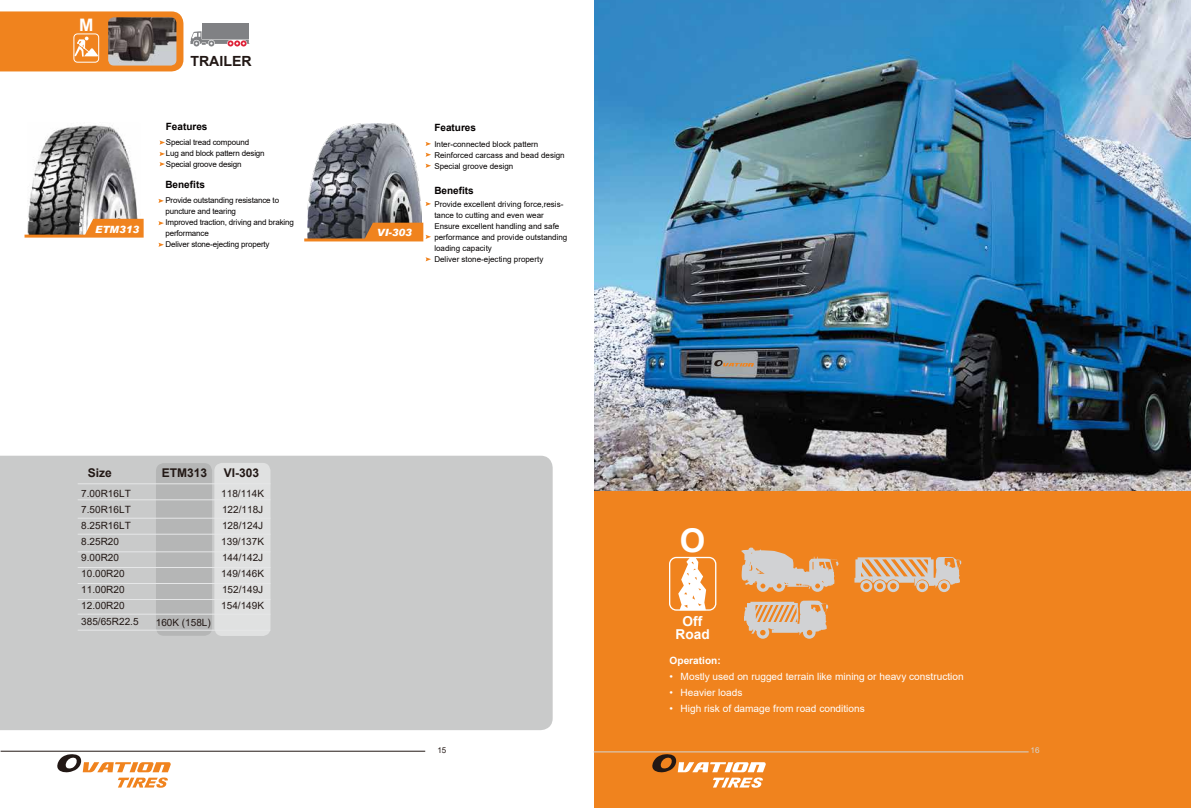
<style>
.page{position:relative;width:1191px;height:808px;background:#fff}
.page>*{position:absolute;margin:0;border:0;box-sizing:border-box;transform-origin:0 0}
.t1{font:700 32.7px "Arial";color:#fff}
.t2{font:700 17.2px "Arial";color:#fff}
.t3{font:700 14px "Arial";color:#221815}
.t4{font:700 13.6px/13.6px "Arial";color:#fff;text-align:center}
.t5{font:700 12px "Arial";color:#221815}
.t6{font:10px/16px "Arial";color:#221815}
.t7{font:10px "Arial";color:#fff}
.t8{font:700 10px "Arial";color:#040000}
.t9{font:italic 900 10px "Arial";color:#fff}
.t10{font:700 10px "Arial";color:#fff}
.t11{font:8px/11px "Arial";color:#040000}
.t12{font:8px/11px "Arial";letter-spacing:-.02em;color:#040000}
.t13{font:8px "Arial";color:#221815}
.t14{font:8px "Arial";color:#d3d6d5}
</style>
<div class="page">
<img style="left:28px;top:125px;width:110px;height:94px">
<div style="left:594px;top:0;width:597px;height:808px;background:#f0831e"></div>
<img style="left:594px;top:0;width:597px;height:491px">
<hr style="left:593px;top:752px;width:435px;height:1px;background:#d3d6d5">
<svg style="left:741px;top:547px;width:97px;height:45px"></svg>
<svg style="left:744px;top:600px;width:84px;height:39px"></svg>
<svg style="left:854px;top:557px;width:107px;height:35px"></svg>
<div style="left:669px;top:557px;width:47px;height:54px;border:1px solid #fff;border-radius:7px"></div>
<svg style="left:678px;top:558px;width:28px;height:52px"></svg>
<svg style="left:25px;top:219px;width:119px;height:19px;background:#af753f"></svg>
<svg style="left:159px;top:140px;width:6px;height:5px"></svg>
<svg style="left:159px;top:152px;width:6px;height:4px"></svg>
<svg style="left:159px;top:162px;width:6px;height:4px"></svg>
<svg style="left:158px;top:199px;width:6px;height:4px"></svg>
<svg style="left:158px;top:243px;width:6px;height:4px"></svg>
<svg style="left:158px;top:221px;width:6px;height:4px"></svg>
<hr style="left:1px;top:751px;width:424px;height:1px;background:#221815">
<div style="left:0;top:456px;width:552px;height:274px;background:#c9caca"></div>
<div style="left:156px;top:463px;width:56px;height:173px;background:#b5b6b6;border-radius:8px"></div>
<svg style="left:0;top:11px;width:183px;height:60px;background:#f08929"></svg>
<img style="left:108px;top:17px;width:68px;height:49px">
<div style="left:202px;top:23px;width:47px;height:16px;background:#808184"></div>
<svg style="left:190px;top:31px;width:59px;height:15px"></svg>
<div style="left:214px;top:463px;width:56px;height:173px;background:#e0e1e1;border-radius:8px"></div>
<hr style="left:78px;top:483px;width:192px;height:1px;background:#e6e7e8">
<img style="left:307px;top:123px;width:114px;height:100px">
<svg style="left:425px;top:142px;width:6px;height:4px"></svg>
<svg style="left:425px;top:153px;width:6px;height:4px"></svg>
<svg style="left:425px;top:164px;width:6px;height:4px"></svg>
<svg style="left:425px;top:202px;width:6px;height:4px"></svg>
<svg style="left:304px;top:223px;width:127px;height:18px;background:#a87343"></svg>
<svg style="left:425px;top:257px;width:6px;height:4px"></svg>
<hr style="left:78px;top:518px;width:192px;height:1px;background:#e6e7e8">
<hr style="left:78px;top:534px;width:192px;height:1px;background:#e6e7e8">
<hr style="left:78px;top:551px;width:192px;height:1px;background:#e6e7e8">
<hr style="left:78px;top:567px;width:192px;height:1px;background:#e6e7e8">
<hr style="left:78px;top:583px;width:192px;height:1px;background:#e6e7e8">
<hr style="left:78px;top:599px;width:192px;height:1px;background:#e6e7e8">
<hr style="left:78px;top:614px;width:192px;height:1px;background:#e6e7e8">
<hr style="left:78px;top:630px;width:192px;height:1px;background:#e6e7e8">
<hr style="left:78px;top:499px;width:192px;height:1px;background:#e6e7e8">
<svg style="left:57px;top:754px;width:114px;height:34px"></svg>
<svg style="left:652px;top:754px;width:114px;height:34px"></svg>
<svg style="left:714px;top:360px;width:40px;height:7px"></svg>
<h2 class="t2" style="left:79px;top:13px;width:16px">M</h2>
<p class="t9" style="left:95px;top:223px;width:45px">ETM313</p>
<h3 class="t3" style="left:190px;top:51px;width:63px">TRAILER</h3>
<p class="t8" style="left:166px;top:119px;width:43px">Features</p>
<p class="t12" style="left:166px;top:137px;width:100px">Special tread compound<br>Lug and block pattern design<br>Special groove design</p>
<p class="t12" style="left:165px;top:195px;width:130px">Provide outstanding resistance to puncture and tearing<br>Improved traction, driving and braking performance<br>Deliver stone-ejecting property</p>
<p class="t8" style="left:165px;top:177px;width:41px">Benefits</p>
<h3 class="t5" style="left:88px;top:465px;width:26px">Size</h3>
<h3 class="t5" style="left:162px;top:465px;width:47px">ETM313</h3>
<h3 class="t5" style="left:224px;top:465px;width:37px">VI-303</h3>
<p class="t6" style="left:221px;top:486px;width:44px;text-align:justify">118/114K 122/118J 128/124J 139/137K 144/142J 149/146K 152/149J 154/149K</p>
<p class="t6" style="left:81px;top:485px;width:59px">7.00R16LT<br>7.50R16LT<br>8.25R16LT<br>8.25R20<br>9.00R20<br>10.00R20<br>11.00R20<br>12.00R20<br>385/65R22.5</p>
<p class="t6" style="left:156px;top:614px;width:57px">160K (158L)</p>
<p class="t9" style="left:377px;top:227px;width:37px">VI-303</p>
<p class="t8" style="left:434px;top:121px;width:43px">Features</p>
<p class="t11" style="left:434px;top:138px;width:132px">Inter-connected block pattern<br>Reinforced carcass and bead design<br>Special groove design</p>
<p class="t11" style="left:434px;top:198px;width:135px">Provide excellent driving force,resis&shy;tance to cutting and even wear<br>Ensure excellent handling and safe performance and provide outstanding loading capacity<br>Deliver stone-ejecting property</p>
<p class="t8" style="left:434px;top:184px;width:41px">Benefits</p>
<h1 class="t1" style="left:680px;top:517px;width:27px">O</h1>
<h3 class="t4" style="left:675px;top:614px;width:36px">Off<br>Road</h3>
<p class="t10" style="left:669px;top:654px;width:53px">Operation:</p>
<p class="t7" style="left:669px;top:670px;width:295px">• Mostly used on rugged terrain like mining or heavy construction</p>
<p class="t7" style="left:669px;top:686px;width:74px">• Heavier loads</p>
<p class="t7" style="left:669px;top:702px;width:197px">• High risk of damage from road conditions</p>
<p class="t13" style="left:437px;top:745px;width:10px">15</p>
<p class="t14" style="left:1030px;top:745px;width:11px">16</p>
</div>
